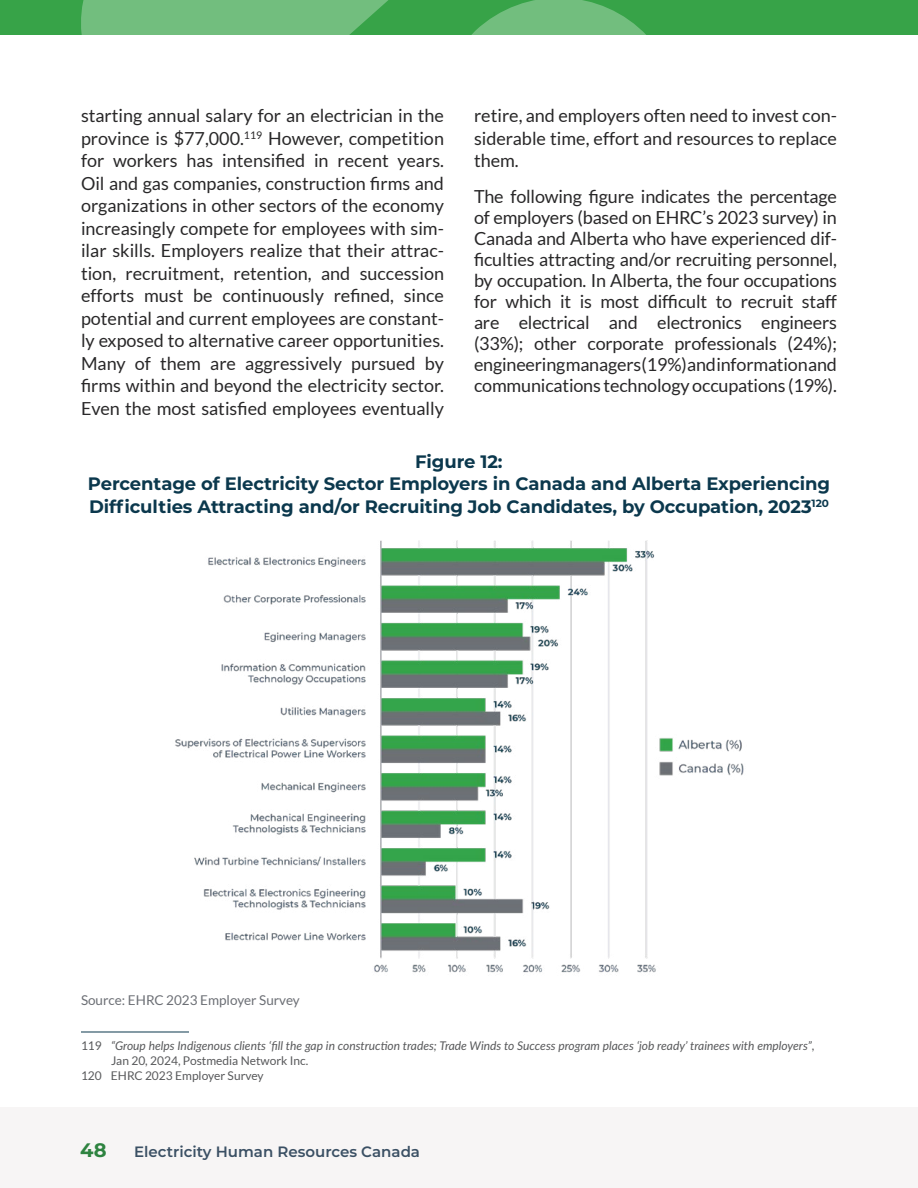
<style>
.page{position:relative;width:918px;height:1188px;background:#fff}
.page>*{position:absolute;margin:0;border:0;box-sizing:border-box;transform-origin:0 0}
.t1{font:700 19.5px "Montserrat";color:#2e8340}
.Body_Paragraph__2-Col{font:18px/22.5px "Lato";color:#292829;text-align:justify}
.Body_Paragraph__2-Col___Before_Bullets{font:18px/21px "Lato";letter-spacing:-.01em;color:#292829;text-align:justify}
.H5_-_Figure_Table_Title{font:700 18px/22.5px "Montserrat";letter-spacing:-.005em;color:#0b384d;text-align:center}
.t2{font:600 15px "Montserrat";color:#3b5064}
.Copyright_extra_small_text{font:13.5px "Lato";color:#6c6f75}
.Footnote_on_Light_-_Triple_Digits{font:italic 12px/15px "Lato";color:#58595b}
.Footnote_on_Light_-_Triple_Digits-2{font:12px "Lato";color:#58595b}
.s1{font-style:normal}
</style>
<div class="page">
<div style="left:0;top:1107px;width:918px;height:81px;background:#f7f5f5"></div>
<div style="left:0;top:0;width:918px;height:34px;background:#37a348"></div>
<svg style="left:81px;top:0;width:564px;height:34px"></svg>
<hr style="left:81px;top:1032px;width:108px;height:1px;background:#0b384d">
<img style="left:175px;top:540px;width:569px;height:433px">
<p class="Body_Paragraph__2-Col" style="left:81px;top:105px;width:365px">starting annual salary for an electrician in the province is $77,000.<sup>119</sup> However, competition for workers has intensified in recent years.<br>Oil and gas companies, construction firms and organizations in other sectors of the economy increasingly compete for employees with sim&shy;ilar skills. Employers realize that their attrac&shy;tion, recruitment, retention, and succession efforts must be continuously refined, since potential and current employees are constant&shy;ly exposed to alternative career opportunities.<br>Many of them are aggressively pursued by firms within and beyond the electricity sector.<br>Even the most satisfied employees eventually</p>
<p class="Body_Paragraph__2-Col" style="left:474px;top:105px;width:365px">retire, and employers often need to invest con&shy;siderable time, effort and resources to replace them.</p>
<p class="Body_Paragraph__2-Col___Before_Bullets" style="left:474px;top:186px;width:365px">The following figure indicates the percentage of employers (based on EHRC’s 2023 survey) in Canada and Alberta who have experienced dif&shy;ficulties attracting and/or recruiting personnel, by occupation. In Alberta, the four occupations for which it is most difficult to recruit staff are electrical and electronics engineers (33%); other corporate professionals (24%); engineering managers (19%) and information and communications technology occupations (19%).</p>
<p class="H5_-_Figure_Table_Title" style="left:88px;top:449px;width:744px">Figure 12:<br>Percentage of Electricity Sector Employers in Canada and Alberta Experiencing<br>Difficulties Attracting and/or Recruiting Job Candidates, by Occupation, 2023<sup>120</sup></p>
<p class="Copyright_extra_small_text" style="left:81px;top:992px;width:220px">Source: EHRC 2023 Employer Survey</p>
<p class="Footnote_on_Light_-_Triple_Digits" style="left:111px;top:1038px;width:705px;text-indent:-30px"><span class="s1">119</span> “Group helps Indigenous clients ‘fill the gap in construction trades; Trade Winds to Success program places ‘job ready’ trainees with employers”<span class="s1">,<br>Jan 20, 2024, Postmedia Network Inc.</span></p>
<p class="Footnote_on_Light_-_Triple_Digits-2" style="left:81px;top:1069px;width:184px">120 EHRC 2023 Employer Survey</p>
<p class="t1" style="left:80px;top:1136px;width:28px">48</p>
<p class="t2" style="left:134px;top:1141px;width:287px">Electricity Human Resources Canada</p>
</div>
